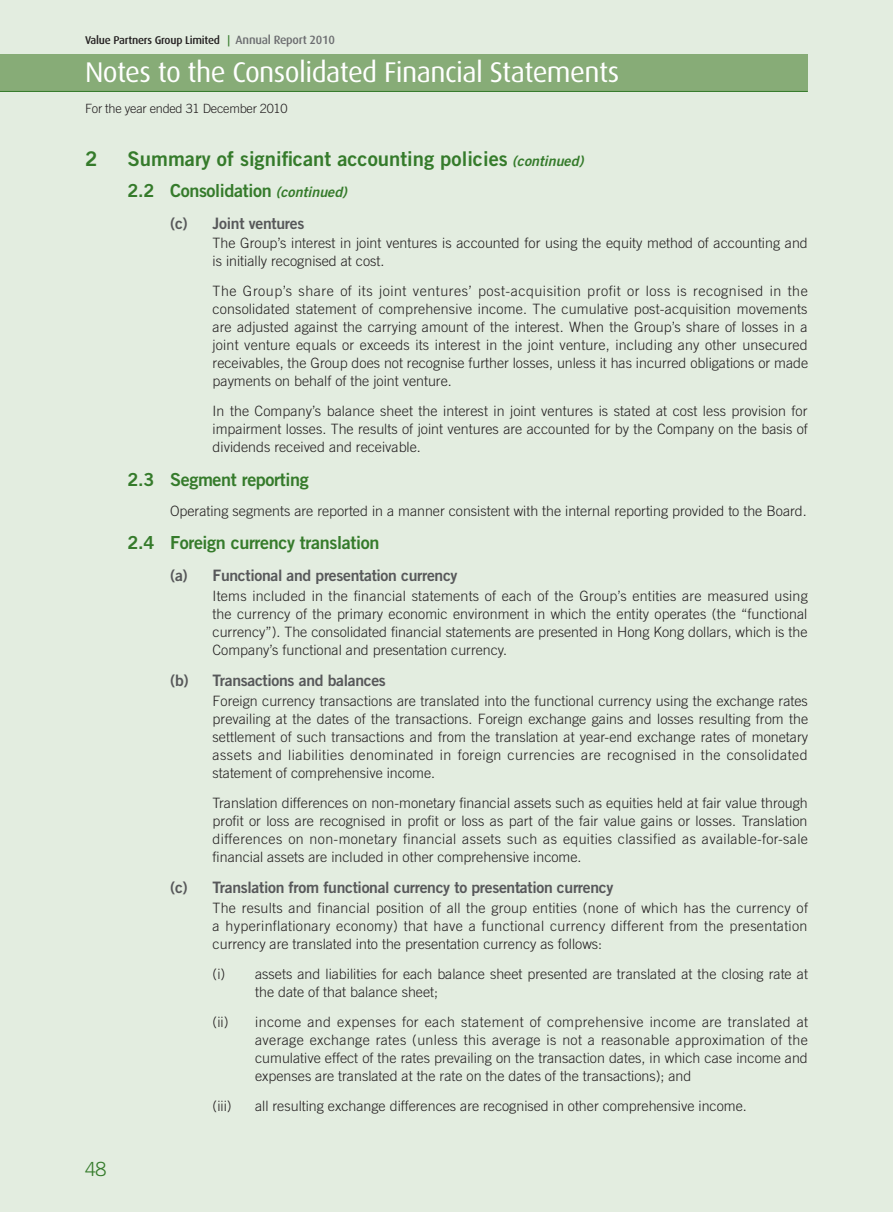
<style>
.page{position:relative;width:893px;height:1212px;background:#e3ede0}
.page>*{position:absolute;margin:0;border:0;box-sizing:border-box;transform-origin:0 0}
.t1{font:28.5px "Dax";letter-spacing:-.02em;color:#fff}
.t2{font:20.25px "Trade Gothic LT Std Bd 2";color:#357b2b}
.t3{font:300 19.5px "Trade Gothic LT Std";color:#357b2b}
.t4{font:18px "Trade Gothic LT Std Bd 2";letter-spacing:-.02em;color:#357b2b}
.t5{font:15.75px "Trade Gothic LT Std Bd 2";letter-spacing:-.02em;color:#57585a}
.t6{font:300 14.25px/18px "Trade Gothic LT Std";color:#231f20;text-align:justify}
.t7{font:300 12.75px "Trade Gothic LT Std";letter-spacing:-.02em;color:#231f20}
.t8{font:500 11.25px "Dax";letter-spacing:-.02em;color:#231f20}
.s1{color:#357b2b}
.s2{font-size:12px;color:#6c6d70}
.s3{font-family:"Trade Gothic LT Std Bd 2 Obl";font-size:14.25px}
</style>
<div class="page">
<div style="left:0;top:54px;width:808px;height:37px;background:#87ac77"></div>
<hr style="left:0;top:91px;width:808px;height:1px;background:#357b2b">
<p class="t8" style="left:85px;top:34px;width:252px">Value Partners Group Limited <span class="s1">|</span> <span class="s2">Annual Report 2010</span></p>
<h1 class="t1" style="left:85px;top:57px;width:536px">Notes to the Consolidated Financial Statements</h1>
<p class="t7" style="left:85px;top:101px;width:204px">For the year ended 31 December 2010</p>
<h2 class="t2" style="left:85px;top:146px;width:14px">2</h2>
<h2 class="t2" style="left:128px;top:146px;width:457px">Summary of significant accounting policies <span class="s3">(continued)</span></h2>
<p class="t4" style="left:128px;top:179px;width:221px">2.2 Consolidation <span class="s3">(continued)</span></p>
<p class="t5" style="left:170px;top:213px;width:136px">(c) Joint ventures</p>
<p class="t6" style="left:213px;top:234px;width:597px">The Group’s interest in joint ventures is accounted for using the equity method of accounting and is initially recognised at cost.</p>
<p class="t6" style="left:213px;top:282px;width:597px">The Group’s share of its joint ventures’ post-acquisition profit or loss is recognised in the consolidated statement of comprehensive income. The cumulative post-acquisition movements are adjusted against the carrying amount of the interest. When the Group’s share of losses in a joint venture equals or exceeds its interest in the joint venture, including any other unsecured receivables, the Group does not recognise further losses, unless it has incurred obligations or made payments on behalf of the joint venture.</p>
<p class="t6" style="left:213px;top:402px;width:597px">In the Company’s balance sheet the interest in joint ventures is stated at cost less provision for impairment losses. The results of joint ventures are accounted for by the Company on the basis of dividends received and receivable.</p>
<p class="t4" style="left:128px;top:468px;width:183px">2.3 Segment reporting</p>
<p class="t6" style="left:170px;top:502px;width:638px">Operating segments are reported in a manner consistent with the internal reporting provided to the Board.</p>
<p class="t4" style="left:128px;top:532px;width:253px">2.4 Foreign currency translation</p>
<p class="t5" style="left:170px;top:566px;width:289px">(a) Functional and presentation currency</p>
<p class="t6" style="left:213px;top:587px;width:597px">Items included in the financial statements of each of the Group’s entities are measured using the currency of the primary economic environment in which the entity operates (the “functional currency”). The consolidated financial statements are presented in Hong Kong dollars, which is the Company’s functional and presentation currency.</p>
<p class="t5" style="left:170px;top:671px;width:217px">(b) Transactions and balances</p>
<p class="t6" style="left:213px;top:692px;width:597px">Foreign currency transactions are translated into the functional currency using the exchange rates prevailing at the dates of the transactions. Foreign exchange gains and losses resulting from the settlement of such transactions and from the translation at year-end exchange rates of monetary assets and liabilities denominated in foreign currencies are recognised in the consolidated statement of comprehensive income.</p>
<p class="t6" style="left:213px;top:794px;width:597px">Translation differences on non-monetary financial assets such as equities held at fair value through profit or loss are recognised in profit or loss as part of the fair value gains or losses. Translation differences on non-monetary financial assets such as equities classified as available-for-sale financial assets are included in other comprehensive income.</p>
<p class="t5" style="left:170px;top:878px;width:445px">(c) Translation from functional currency to presentation currency</p>
<p class="t6" style="left:213px;top:899px;width:597px">The results and financial position of all the group entities (none of which has the currency of a hyperinflationary economy) that have a functional currency different from the presentation currency are translated into the presentation currency as follows:</p>
<p class="t6" style="left:255px;top:965px;width:554px;text-indent:-43px">(i) assets and liabilities for each balance sheet presented are translated at the closing rate at the date of that balance sheet;</p>
<p class="t6" style="left:255px;top:1013px;width:554px;text-indent:-43px">(ii) income and expenses for each statement of comprehensive income are translated at average exchange rates (unless this average is not a reasonable approximation of the cumulative effect of the rates prevailing on the transaction dates, in which case income and expenses are translated at the rate on the dates of the transactions); and</p>
<p class="t6" style="left:213px;top:1097px;width:20px">(iii)</p>
<p class="t6" style="left:255px;top:1097px;width:493px">all resulting exchange differences are recognised in other comprehensive income.</p>
<h3 class="t3" style="left:85px;top:1157px;width:23px">48</h3>
</div>
